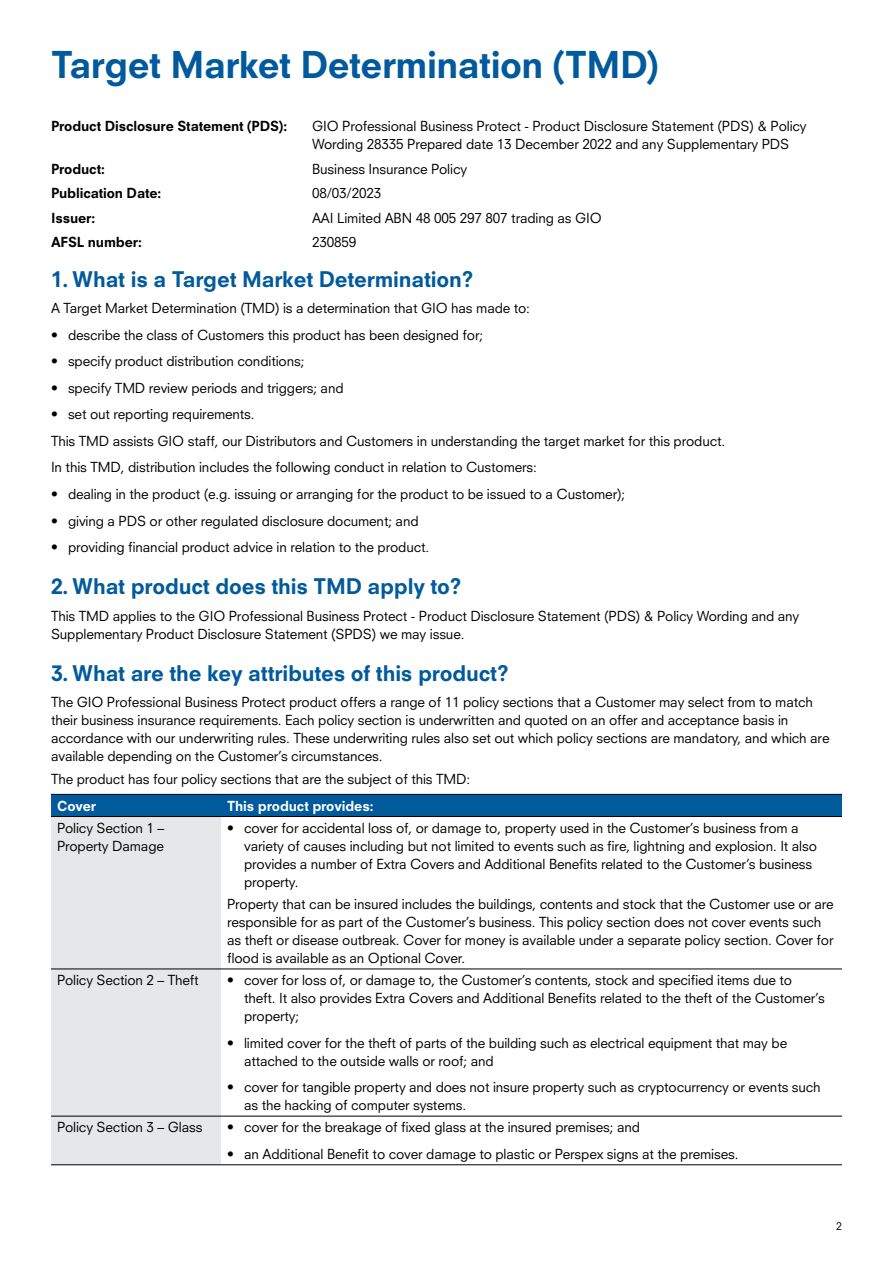
<style>
.page{position:relative;width:893px;height:1263px;background:#fff}
.page>*{position:absolute;margin:0;border:0;box-sizing:border-box;transform-origin:0 0}
.t1{font:800 36px "Neuzeit SLT Std";letter-spacing:-.015em;color:#005a9c}
.t2{font:800 21px "Neuzeit SLT Std";letter-spacing:-.01em;color:#005a9c}
.t3{font:13.5px/18px "Neuzeit SLT Std";letter-spacing:-.01em;color:#000}
.t4{font:800 13.5px "Neuzeit SLT Std";letter-spacing:-.01em;color:#000}
.t5{font:800 13.5px "Neuzeit SLT Std";letter-spacing:-.01em;color:#fff}
.t6{font:10.5px "Neuzeit SLT Std";color:#000}
</style>
<div class="page">
<div style="left:51px;top:795px;width:791px;height:21px;background:#005a9c"></div>
<div style="left:51px;top:817px;width:170px;height:347px;background:#e6e7e8"></div>
<hr style="left:51px;top:794px;width:170px;height:1px;background:#000">
<hr style="left:221px;top:794px;width:621px;height:1px;background:#000">
<hr style="left:51px;top:816px;width:170px;height:1px;background:#000">
<hr style="left:221px;top:816px;width:621px;height:1px;background:#000">
<hr style="left:51px;top:968px;width:170px;height:1px;background:#000">
<hr style="left:221px;top:968px;width:621px;height:1px;background:#000">
<hr style="left:51px;top:1116px;width:170px;height:1px;background:#000">
<hr style="left:221px;top:1116px;width:621px;height:1px;background:#000">
<hr style="left:51px;top:1164px;width:170px;height:1px;background:#000">
<hr style="left:221px;top:1164px;width:621px;height:1px;background:#000">
<h1 class="t1" style="left:51px;top:43px;width:609px">Target Market Determination (TMD)</h1>
<p class="t4" style="left:51px;top:118px;width:238px">Product Disclosure Statement (PDS):</p>
<p class="t3" style="left:312px;top:117px;width:496px">GIO Professional Business Protect - Product Disclosure Statement (PDS) &amp; Policy<br>Wording 28335 Prepared date 13 December 2022 and any Supplementary PDS</p>
<p class="t4" style="left:51px;top:160px;width:55px">Product:</p>
<p class="t3" style="left:312px;top:160px;width:157px">Business Insurance Policy</p>
<p class="t4" style="left:51px;top:185px;width:112px">Publication Date:</p>
<p class="t3" style="left:312px;top:184px;width:71px">08/03/2023</p>
<p class="t4" style="left:51px;top:209px;width:46px">Issuer:</p>
<p class="t3" style="left:312px;top:208px;width:291px">AAI Limited ABN 48 005 297 807 trading as GIO</p>
<p class="t4" style="left:51px;top:234px;width:92px">AFSL number:</p>
<p class="t3" style="left:312px;top:233px;width:46px">230859</p>
<h2 class="t2" style="left:51px;top:266px;width:424px">1. What is a Target Market Determination?</h2>
<p class="t3" style="left:51px;top:299px;width:481px">A Target Market Determination (TMD) is a determination that GIO has made to:</p>
<p class="t3" style="left:51px;top:326px;width:434px">• describe the class of Customers this product has been designed for;</p>
<p class="t3" style="left:51px;top:352px;width:255px">• specify product distribution conditions;</p>
<p class="t3" style="left:51px;top:379px;width:294px">• specify TMD review periods and triggers; and</p>
<p class="t3" style="left:51px;top:401px;width:676px;line-height:26.5px">• set out reporting requirements.<br>This TMD assists GIO staff, our Distributors and Customers in understanding the target market for this product.<br>In this TMD, distribution includes the following conduct in relation to Customers:</p>
<p class="t3" style="left:51px;top:485px;width:576px">• dealing in the product (e.g. issuing or arranging for the product to be issued to a Customer);</p>
<p class="t3" style="left:51px;top:511px;width:369px">• giving a PDS or other regulated disclosure document; and</p>
<p class="t3" style="left:51px;top:538px;width:380px">• providing financial product advice in relation to the product.</p>
<h2 class="t2" style="left:51px;top:574px;width:412px">2. What product does this TMD apply to?</h2>
<p class="t3" style="left:51px;top:607px;width:750px">This TMD applies to the GIO Professional Business Protect - Product Disclosure Statement (PDS) &amp; Policy Wording and any<br>Supplementary Product Disclosure Statement (SPDS) we may issue.</p>
<h2 class="t2" style="left:51px;top:660px;width:459px">3. What are the key attributes of this product?</h2>
<p class="t3" style="left:51px;top:693px;width:780px">The GIO Professional Business Protect product offers a range of 11 policy sections that a Customer may select from to match their business insurance requirements. Each policy section is underwritten and quoted on an offer and acceptance basis in accordance with our underwriting rules. These underwriting rules also set out which policy sections are mandatory, and which are available depending on the Customer’s circumstances.</p>
<p class="t3" style="left:51px;top:770px;width:421px">The product has four policy sections that are the subject of this TMD:</p>
<p class="t5" style="left:57px;top:797px;width:41px">Cover</p>
<p class="t5" style="left:227px;top:797px;width:148px">This product provides:</p>
<p class="t3" style="left:57px;top:818px;width:109px">Policy Section 1 –<br>Property Damage</p>
<p class="t3" style="left:244px;top:818px;width:574px;text-indent:-17px">• cover for accidental loss of, or damage to, property used in the Customer’s business from a variety of causes including but not limited to events such as fire, lightning and explosion. It also provides a number of Extra Covers and Additional Benefits related to the Customer’s business property.</p>
<p class="t3" style="left:227px;top:895px;width:608px">Property that can be insured includes the buildings, contents and stock that the Customer use or are responsible for as part of the Customer’s business. This policy section does not cover events such as theft or disease outbreak. Cover for money is available under a separate policy section. Cover for flood is available as an Optional Cover.</p>
<p class="t3" style="left:57px;top:971px;width:143px">Policy Section 2 – Theft</p>
<p class="t3" style="left:244px;top:971px;width:582px;text-indent:-17px">• cover for loss of, or damage to, the Customer’s contents, stock and specified items due to theft. It also provides Extra Covers and Additional Benefits related to the theft of the Customer’s property;</p>
<p class="t3" style="left:244px;top:1033px;width:544px;text-indent:-17px">• limited cover for the theft of parts of the building such as electrical equipment that may be attached to the outside walls or roof; and</p>
<p class="t3" style="left:244px;top:1078px;width:578px;text-indent:-17px">• cover for tangible property and does not insure property such as cryptocurrency or events such as the hacking of computer systems.</p>
<p class="t3" style="left:57px;top:1118px;width:147px">Policy Section 3 – Glass</p>
<p class="t3" style="left:227px;top:1118px;width:414px">• cover for the breakage of fixed glass at the insured premises; and</p>
<p class="t3" style="left:227px;top:1144px;width:513px">• an Additional Benefit to cover damage to plastic or Perspex signs at the premises.</p>
<p class="t6" style="left:836px;top:1220px;width:7px">2</p>
</div>
